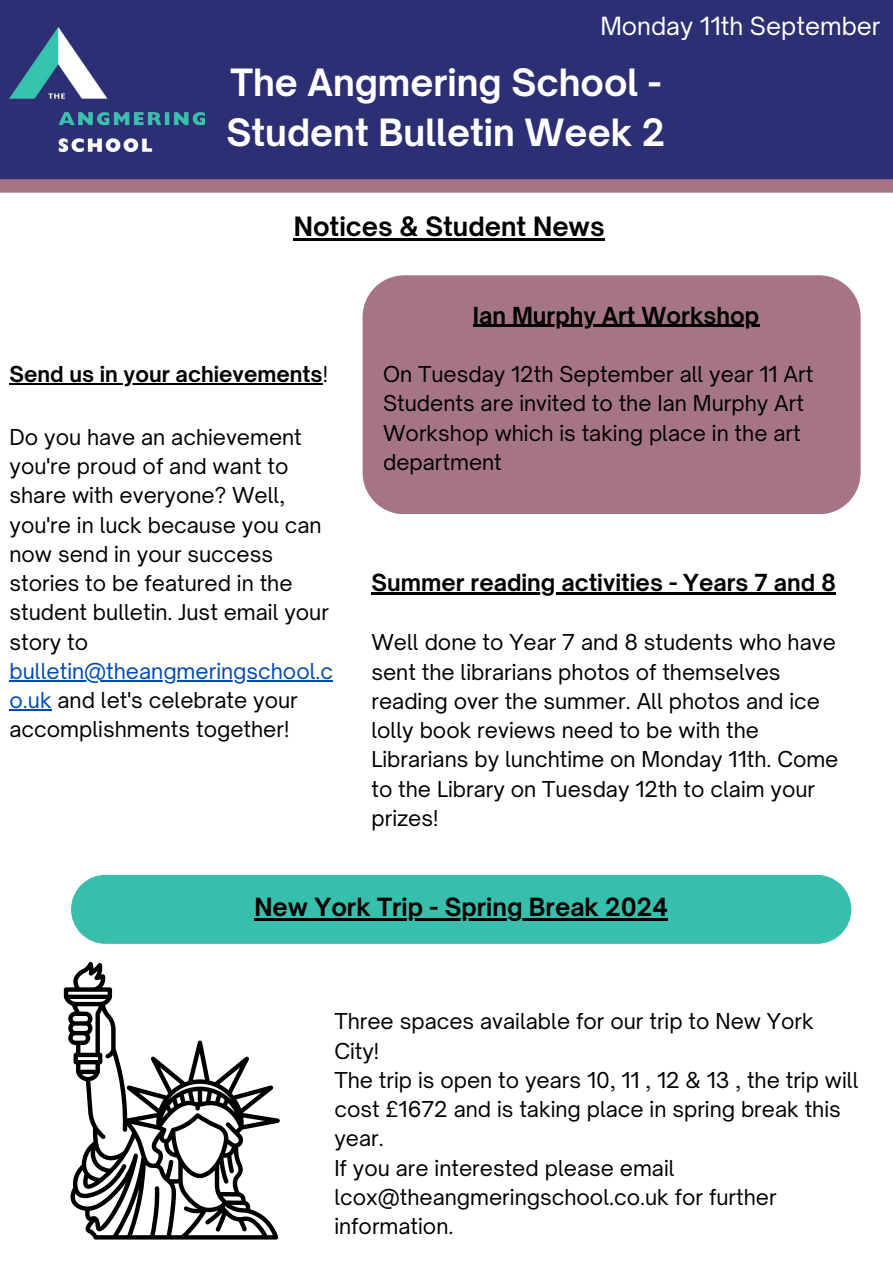
<style>
.page{position:relative;width:893px;height:1264px;background:#fff}
.page>*{position:absolute;margin:0;border:0;box-sizing:border-box;transform-origin:0 0}
.t1{font:700 36px/49.5px "Open Sauce One";color:#fff}
.t2{font:700 25.5px "Open Sauce One";color:#000}
.t3{font:700 24px "Open Sauce One";color:#000}
.t4{font:24px "Open Sauce One";color:#fff}
.t5{font:700 22.5px "Open Sauce One";color:#000}
.t6{font:21px/29.2px "Open Sauce One";color:#000}
.t7{font:700 21px "Open Sauce One";color:#000}
.s1{font-weight:400}
.s2{color:#004aad}
</style>
<div class="page">
<div style="left:0;top:0;width:892px;height:181px;background:#2c2f73"></div>
<img style="left:9px;top:27px;width:195px;height:124px">
<div style="left:0;top:179px;width:892px;height:14px;background:#a67585"></div>
<div style="left:362px;top:275px;width:498px;height:239px;background:#a67585"></div>
<div style="left:71px;top:874px;width:780px;height:69px;background:#38bead"></div>
<hr style="left:254px;top:918px;width:414px;height:2px;background:#000">
<svg style="left:64px;top:961px;width:216px;height:278px"></svg>
<hr style="left:294px;top:238px;width:310px;height:3px;background:#000">
<hr style="left:10px;top:383px;width:312px;height:1px;background:#000">
<hr style="left:9px;top:680px;width:324px;height:1px;background:#004aad">
<hr style="left:9px;top:709px;width:43px;height:1px;background:#004aad">
<hr style="left:473px;top:325px;width:286px;height:2px;background:#000">
<hr style="left:371px;top:592px;width:465px;height:3px;background:#000">
<p class="t4" style="left:600px;top:11px;width:282px">Monday 11th September</p>
<p class="t1" style="left:226px;top:58px;width:440px">The Angmering School -<br>Student Bulletin Week 2</p>
<p class="t2" style="left:294px;top:211px;width:312px">Notices &amp; Student News</p>
<p class="t7" style="left:10px;top:361px;width:320px">Send us in your achievements<span class="s1">!</span></p>
<p class="t6" style="left:9px;top:422px;width:325px">Do you have an achievement you're proud of and want to share with everyone? Well, you're in luck because you can now send in your success stories to be featured in the student bulletin. Just email your story to <span class="s2">bulletin@theangmeringschool.c o.uk</span> and let's celebrate your accomplishments together!</p>
<p class="t5" style="left:473px;top:301px;width:288px">Ian Murphy Art Workshop</p>
<p class="t6" style="left:383px;top:359px;width:431px">On Tuesday 12th September all year 11 Art Students are invited to the Ian Murphy Art Workshop which is taking place in the art department</p>
<p class="t5" style="left:371px;top:569px;width:466px">Summer reading activities - Years 7 and 8</p>
<p class="t6" style="left:371px;top:628px;width:468px">Well done to Year 7 and 8 students who have sent the librarians photos of themselves reading over the summer. All photos and ice lolly book reviews need to be with the Librarians by lunchtime on Monday 11th. Come to the Library on Tuesday 12th to claim your prizes!</p>
<p class="t3" style="left:254px;top:892px;width:415px">New York Trip - Spring Break 2024</p>
<p class="t6" style="left:334px;top:1006px;width:481px">Three spaces available for our trip to New York<br>City!</p>
<p class="t6" style="left:334px;top:1065px;width:525px">The trip is open to years 10, 11 , 12 &amp; 13 , the trip will cost £1672 and is taking place in spring break this year.</p>
<p class="t6" style="left:334px;top:1152px;width:444px">If you are interested please email lcox@theangmeringschool.co.uk for further information.</p>
</div>
